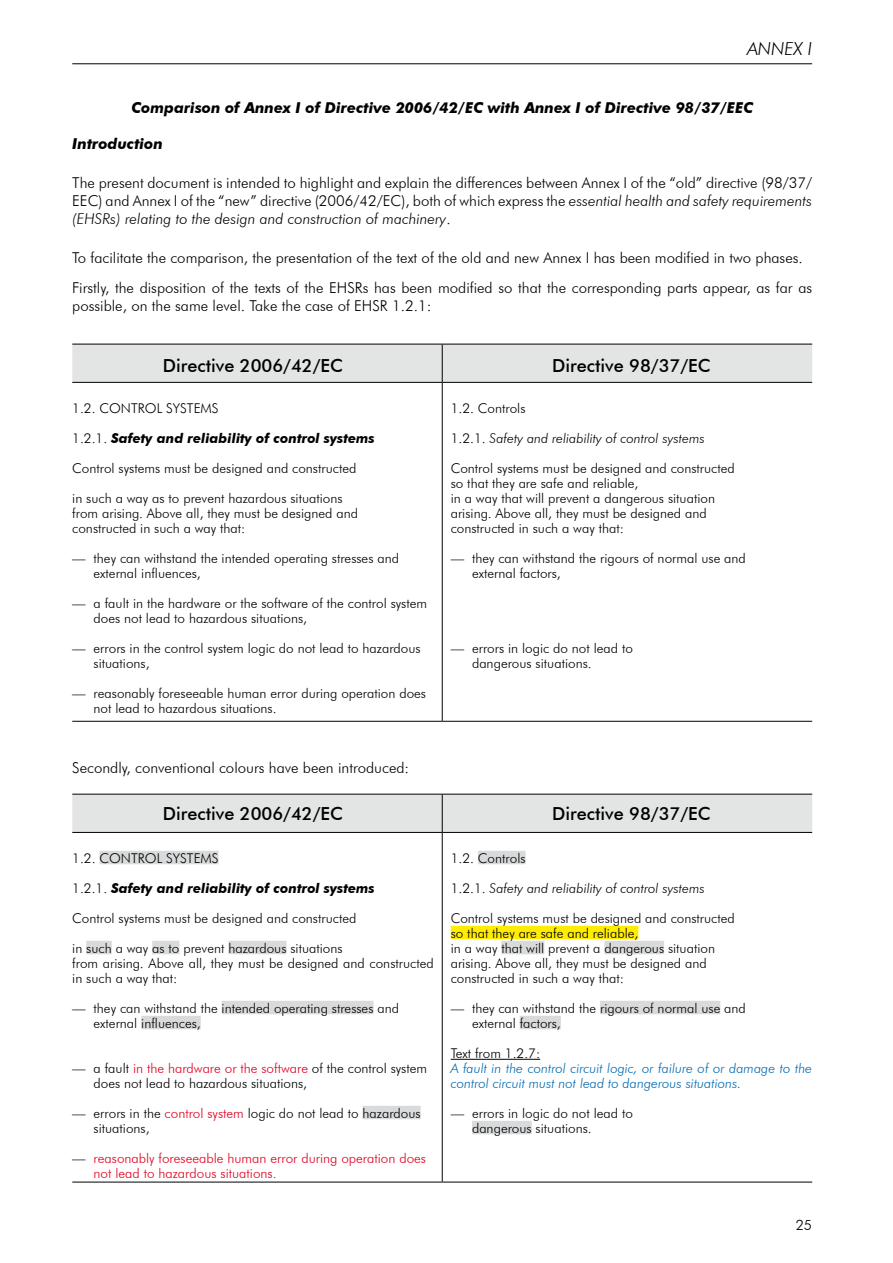
<style>
.page{position:relative;width:893px;height:1263px;background:#fff}
.page>*{position:absolute;margin:0;border:0;box-sizing:border-box;transform-origin:0 0}
.t1{font:500 18px "Futura BT";color:#000}
.t2{font:italic 300 18px "Futura BT";color:#000}
.t3{font:300 15px/18px "Futura BT";color:#000;text-align:justify}
.t4{font:italic 700 15px "Futura BT";color:#000}
.t5{font:300 14.25px "Futura BT";color:#000}
.t6{font:300 13.5px/15px "Futura BT";color:#000}
.t7{font:italic 300 13.5px/15px "Futura BT";color:#006ab2}
.t8{font:300 13.5px/15px "Futura BT";color:#e20020}
.t9{font:italic 700 13.5px "Futura BT";color:#000}
.t10{font:italic 300 13.5px "Futura BT";color:#000}
.s1{font-style:italic}
.s2{color:#e20020}
.s3{color:#000}
</style>
<div class="page">
<hr style="left:72px;top:63px;width:740px;height:1px;background:#000">
<div style="left:72px;top:345px;width:740px;height:37px;background:#e3e4e4"></div>
<hr style="left:72px;top:344px;width:370px;height:1px;background:#000">
<hr style="left:442px;top:344px;width:370px;height:1px;background:#000">
<hr style="left:442px;top:344px;width:1px;height:38px;background:#000">
<hr style="left:72px;top:382px;width:370px;height:1px;background:#000">
<hr style="left:442px;top:382px;width:370px;height:1px;background:#000">
<hr style="left:442px;top:383px;width:1px;height:338px;background:#000">
<hr style="left:72px;top:721px;width:370px;height:1px;background:#000">
<hr style="left:442px;top:721px;width:370px;height:1px;background:#000">
<div style="left:72px;top:795px;width:740px;height:37px;background:#e3e4e4"></div>
<hr style="left:72px;top:794px;width:370px;height:1px;background:#000">
<hr style="left:442px;top:794px;width:370px;height:1px;background:#000">
<hr style="left:442px;top:794px;width:1px;height:38px;background:#000">
<hr style="left:72px;top:832px;width:370px;height:1px;background:#000">
<hr style="left:442px;top:832px;width:370px;height:1px;background:#000">
<hr style="left:442px;top:833px;width:1px;height:349px;background:#000">
<hr style="left:72px;top:1182px;width:370px;height:1px;background:#000">
<hr style="left:442px;top:1182px;width:370px;height:1px;background:#000">
<div style="left:100px;top:851px;width:119px;height:13px;background:#d9dadb"></div>
<div style="left:86px;top:941px;width:26px;height:13px;background:#d9dadb"></div>
<div style="left:152px;top:941px;width:27px;height:13px;background:#d9dadb"></div>
<div style="left:228px;top:941px;width:58px;height:13px;background:#d9dadb"></div>
<div style="left:222px;top:1001px;width:151px;height:13px;background:#d9dadb"></div>
<div style="left:141px;top:1016px;width:60px;height:13px;background:#d9dadb"></div>
<div style="left:363px;top:1106px;width:58px;height:13px;background:#d9dadb"></div>
<div style="left:478px;top:851px;width:48px;height:13px;background:#d9dadb"></div>
<div style="left:451px;top:926px;width:187px;height:13px;background:#ffec00"></div>
<div style="left:501px;top:941px;width:43px;height:13px;background:#d9dadb"></div>
<div style="left:604px;top:941px;width:60px;height:13px;background:#d9dadb"></div>
<div style="left:600px;top:1001px;width:120px;height:13px;background:#d9dadb"></div>
<div style="left:520px;top:1016px;width:41px;height:13px;background:#d9dadb"></div>
<hr style="left:451px;top:1059px;width:89px;height:1px;background:#000">
<div style="left:472px;top:1121px;width:60px;height:13px;background:#d9dadb"></div>
<h1 class="t2" style="left:747px;top:38px;width:66px">ANNEX I</h1>
<p class="t4" style="left:131px;top:98px;width:623px">Comparison of Annex I of Directive 2006/42/EC with Annex I of Directive 98/37/EEC</p>
<p class="t4" style="left:72px;top:134px;width:92px">Introduction</p>
<p class="t3" style="left:72px;top:173px;width:741px">The present document is intended to highlight and explain the differences between Annex I of the “old” directive (98/37/ EEC) and Annex I of the “new” directive (2006/42/EC), both of which express the <span class="s1">essential health and safety requirements (EHSRs) relating to the design and construction of machinery</span>.</p>
<p class="t3" style="left:72px;top:242px;width:741px;line-height:30px">To facilitate the comparison, the presentation of the text of the old and new Annex I has been modified in two phases.<br>Firstly, the disposition of the texts of the EHSRs has been modified so that the corresponding parts appear, as far as</p>
<p class="t3" style="left:72px;top:296px;width:327px">possible, on the same level. Take the case of EHSR 1.2.1</p>
<p class="t3" style="left:427px;top:296px;width:6px">:</p>
<h1 class="t1" style="left:163px;top:355px;width:182px">Directive 2006/42/EC</h1>
<h1 class="t1" style="left:552px;top:355px;width:160px">Directive 98/37/EC</h1>
<p class="t6" style="left:72px;top:400px;width:7px">1.2.</p>
<p class="t6" style="left:99px;top:400px;width:121px">CONTROL SYSTEMS</p>
<p class="t6" style="left:72px;top:430px;width:7px">1.2.1.</p>
<p class="t9" style="left:111px;top:430px;width:265px">Safety and reliability of control systems</p>
<p class="t6" style="left:72px;top:460px;width:286px">Control systems must be designed and constructed</p>
<p class="t6" style="left:72px;top:490px;width:287px">in such a way as to prevent hazardous situations from arising. Above all, they must be designed and constructed in such a way that:</p>
<p class="t6" style="left:94px;top:550px;width:307px;text-indent:-21px">— they can withstand the intended operating stresses and external influences,</p>
<p class="t6" style="left:94px;top:595px;width:335px;text-indent:-21px">— a fault in the hardware or the software of the control system does not lead to hazardous situations,</p>
<p class="t6" style="left:94px;top:640px;width:329px;text-indent:-21px">— errors in the control system logic do not lead to hazardous situations,</p>
<p class="t6" style="left:94px;top:685px;width:334px;text-indent:-21px">— reasonably foreseeable human error during operation does not lead to hazardous situations.</p>
<p class="t6" style="left:451px;top:400px;width:7px">1.2.</p>
<p class="t6" style="left:478px;top:400px;width:49px">Controls</p>
<p class="t6" style="left:451px;top:430px;width:7px">1.2.1.</p>
<p class="t10" style="left:490px;top:430px;width:217px">Safety and reliability of control systems</p>
<p class="t6" style="left:451px;top:460px;width:286px">Control systems must be designed and constructed so that they are safe and reliable,<br>in a way that will prevent a dangerous situation arising. Above all, they must be designed and constructed in such a way that:</p>
<p class="t6" style="left:472px;top:550px;width:275px;text-indent:-21px">— they can withstand the rigours of normal use and external factors,</p>
<p class="t6" style="left:472px;top:640px;width:162px;text-indent:-21px">— errors in logic do not lead to dangerous situations.</p>
<p class="t3" style="left:72px;top:758px;width:338px">Secondly, conventional colours have been introduced:</p>
<h1 class="t1" style="left:163px;top:803px;width:182px">Directive 2006/42/EC</h1>
<h1 class="t1" style="left:552px;top:803px;width:160px">Directive 98/37/EC</h1>
<p class="t6" style="left:72px;top:850px;width:7px">1.2.</p>
<p class="t6" style="left:100px;top:850px;width:121px">CONTROL SYSTEMS</p>
<p class="t6" style="left:72px;top:880px;width:7px">1.2.1.</p>
<p class="t9" style="left:111px;top:880px;width:265px">Safety and reliability of control systems</p>
<p class="t6" style="left:72px;top:910px;width:286px">Control systems must be designed and constructed</p>
<p class="t6" style="left:72px;top:940px;width:363px">in such a way as to prevent hazardous situations<br>from arising. Above all, they must be designed and constructed in such a way that:</p>
<p class="t6" style="left:94px;top:1000px;width:307px;text-indent:-21px">— they can withstand the intended operating stresses and external influences,</p>
<p class="t6" style="left:94px;top:1060px;width:335px;text-indent:-21px">— a fault <span class="s2">in the hardware or the software</span> of the control system does not lead to hazardous situations,</p>
<p class="t6" style="left:94px;top:1105px;width:329px;text-indent:-21px">— errors in the <span class="s2">control system</span> logic do not lead to hazardous situations,</p>
<p class="t8" style="left:94px;top:1150px;width:334px;text-indent:-21px"><span class="s3">—</span> reasonably foreseeable human error during operation does not lead to hazardous situations.</p>
<p class="t6" style="left:451px;top:850px;width:7px">1.2.</p>
<p class="t6" style="left:478px;top:850px;width:49px">Controls</p>
<p class="t6" style="left:451px;top:880px;width:7px">1.2.1.</p>
<p class="t10" style="left:490px;top:880px;width:217px">Safety and reliability of control systems</p>
<p class="t6" style="left:451px;top:910px;width:286px">Control systems must be designed and constructed so that they are safe and reliable,<br>in a way that will prevent a dangerous situation arising. Above all, they must be designed and constructed in such a way that:</p>
<p class="t6" style="left:472px;top:1000px;width:275px;text-indent:-21px">— they can withstand the rigours of normal use and external factors,</p>
<p class="t6" style="left:451px;top:1045px;width:61px">Text from 1.2.</p>
<p class="t6" style="left:528px;top:1045px;width:13px">7:</p>
<p class="t7" style="left:451px;top:1060px;width:363px">A fault in the control circuit logic, or failure of or damage to the control circuit must not lead to dangerous situations.</p>
<p class="t6" style="left:472px;top:1105px;width:162px;text-indent:-21px">— errors in logic do not lead to dangerous situations.</p>
<p class="t5" style="left:796px;top:1216px;width:18px">25</p>
</div>
